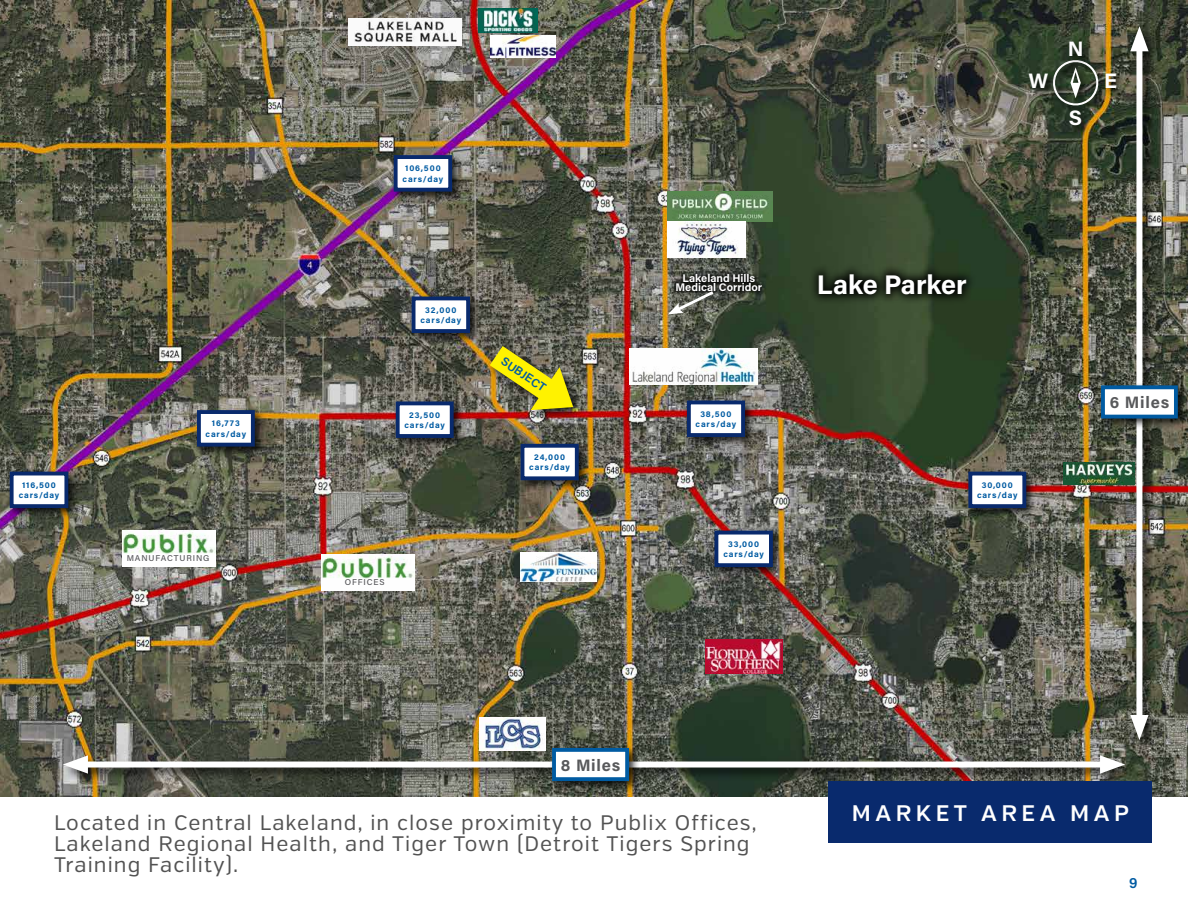
<style>
.page{position:relative;width:1188px;height:918px;background:#fff}
.page>*{position:absolute;margin:0;border:0;box-sizing:border-box;transform-origin:0 0}
.t1{font:700 27px "Acumin Pro";color:#fff}
.t2{font:600 22.5px "Verb";letter-spacing:.2em;color:#fff}
.t3{font:21px/21px "Verb";letter-spacing:.05em;color:#525252}
.t4{font:700 21px "Acumin Pro";color:#fefefe}
.t5{font:700 16.5px "Acumin Pro";letter-spacing:.05em;color:#58595b}
.t6{font:600 15px "Acumin Pro";color:#005ba2}
.t7{font:600 12px "Acumin Pro";color:#005ba2}
.t8{font:700 11.1px/8.7px "Acumin Pro";color:#fff;text-align:center}
.t9{font:700 8.55px/10.6px "Acumin Pro";letter-spacing:.1em;color:#005ba2;text-align:center}
.t10{font:500 8.4px "Acumin Pro";letter-spacing:.1em;color:#565659}
</style>
<div class="page">
<img style="left:0;top:0;width:1188px;height:796px">
<div style="left:1127px;top:24px;width:34px;height:728px;background:#000;opacity:.75"></div>
<div style="left:1136px;top:41px;width:6px;height:684px;background:#fff"></div>
<svg style="left:1130px;top:26px;width:19px;height:25px"></svg>
<svg style="left:1130px;top:715px;width:19px;height:25px"></svg>
<div style="left:1098px;top:382px;width:90px;height:47px;background:#000;opacity:.75"></div>
<div style="left:1103px;top:387px;width:73px;height:30px;background:#fff"></div>
<div style="left:1101px;top:385px;width:77px;height:34px;border:4px solid #005ba2"></div>
<div style="left:60px;top:752px;width:1077px;height:34px;background:#000;opacity:.75"></div>
<div style="left:78px;top:762px;width:1032px;height:6px;background:#fff"></div>
<svg style="left:63px;top:755px;width:25px;height:19px"></svg>
<svg style="left:1100px;top:755px;width:25px;height:19px"></svg>
<div style="left:549px;top:745px;width:91px;height:47px;background:#000;opacity:.75"></div>
<div style="left:554px;top:750px;width:73px;height:29px;background:#fff"></div>
<div style="left:552px;top:748px;width:77px;height:33px;border:4px solid #005ba2"></div>
<div style="left:828px;top:781px;width:324px;height:61px;background:#092a6d"></div>
<img style="left:1064px;top:462px;width:70px;height:23px">
<div style="left:809px;top:264px;width:167px;height:41px;background:#000;opacity:.94"></div>
<img style="left:521px;top:552px;width:75px;height:30px">
<img style="left:629px;top:349px;width:129px;height:36px">
<img style="left:122px;top:531px;width:94px;height:36px">
<img style="left:321px;top:555px;width:94px;height:36px">
<div style="left:6px;top:468px;width:73px;height:51px;background:#000;opacity:.75"></div>
<div style="left:12px;top:474px;width:54px;height:32px;background:#fff"></div>
<div style="left:10px;top:472px;width:58px;height:36px;border:4px solid #092a6d"></div>
<div style="left:517px;top:441px;width:73px;height:51px;background:#000;opacity:.75"></div>
<div style="left:523px;top:446px;width:54px;height:32px;background:#fff"></div>
<div style="left:521px;top:444px;width:58px;height:36px;border:4px solid #092a6d"></div>
<div style="left:393px;top:398px;width:72px;height:51px;background:#000;opacity:.75"></div>
<div style="left:398px;top:403px;width:54px;height:33px;background:#fff"></div>
<div style="left:396px;top:401px;width:58px;height:37px;border:4px solid #092a6d"></div>
<div style="left:194px;top:407px;width:72px;height:51px;background:#000;opacity:.75"></div>
<div style="left:199px;top:412px;width:54px;height:33px;background:#fff"></div>
<div style="left:197px;top:410px;width:58px;height:37px;border:4px solid #092a6d"></div>
<div style="left:711px;top:527px;width:73px;height:51px;background:#000;opacity:.75"></div>
<div style="left:716px;top:533px;width:55px;height:32px;background:#fff"></div>
<div style="left:715px;top:531px;width:58px;height:36px;border:4px solid #092a6d"></div>
<div style="left:684px;top:397px;width:72px;height:51px;background:#000;opacity:.75"></div>
<div style="left:689px;top:402px;width:54px;height:33px;background:#fff"></div>
<div style="left:687px;top:401px;width:58px;height:36px;border:4px solid #092a6d"></div>
<div style="left:965px;top:468px;width:72px;height:51px;background:#000;opacity:.75"></div>
<div style="left:970px;top:474px;width:54px;height:32px;background:#fff"></div>
<div style="left:968px;top:472px;width:58px;height:36px;border:4px solid #092a6d"></div>
<div style="left:408px;top:293px;width:73px;height:51px;background:#000;opacity:.75"></div>
<div style="left:414px;top:298px;width:54px;height:33px;background:#fff"></div>
<div style="left:412px;top:297px;width:58px;height:36px;border:4px solid #092a6d"></div>
<div style="left:486px;top:342px;width:99px;height:81px;background:#000;opacity:.75"></div>
<img style="left:487px;top:343px;width:89px;height:70px">
<div style="left:1051px;top:58px;width:56px;height:56px;background:#000;opacity:.75"></div>
<svg style="left:1051px;top:58px;width:50px;height:50px;background:#4d5749"></svg>
<div style="left:1068px;top:39px;width:23px;height:26px;background:#000;opacity:.75"></div>
<div style="left:1068px;top:109px;width:22px;height:25px;background:#000;opacity:.75"></div>
<div style="left:1105px;top:71px;width:21px;height:27px;background:#000;opacity:.75"></div>
<div style="left:1027px;top:72px;width:30px;height:25px;background:#000;opacity:.75"></div>
<div style="left:390px;top:152px;width:73px;height:51px;background:#000;opacity:.75"></div>
<div style="left:396px;top:157px;width:54px;height:33px;background:#fff"></div>
<div style="left:394px;top:155px;width:58px;height:37px;border:4px solid #092a6d"></div>
<img style="left:705px;top:640px;width:77px;height:34px">
<img style="left:349px;top:18px;width:112px;height:28px">
<img style="left:478px;top:8px;width:60px;height:24px">
<img style="left:491px;top:36px;width:64px;height:21px">
<img style="left:668px;top:192px;width:104px;height:30px">
<img style="left:668px;top:222px;width:77px;height:35px">
<div style="left:672px;top:271px;width:94px;height:24px;background:#000;opacity:.94"></div>
<svg style="left:668px;top:289px;width:49px;height:25px"></svg>
<img style="left:480px;top:717px;width:65px;height:33px">
<p class="t9" style="left:19px;top:479px;width:42px">116,500 cars/day</p>
<p class="t9" style="left:403px;top:162px;width:42px">106,500 cars/day</p>
<p class="t9" style="left:421px;top:304px;width:42px">32,000 cars/day</p>
<p class="t9" style="left:409px;top:409px;width:32px">23,500</p>
<p class="t9" style="left:212px;top:417px;width:29px">16,773</p>
<p class="t9" style="left:404px;top:419px;width:42px">cars/day</p>
<p class="t9" style="left:206px;top:428px;width:42px">cars/day</p>
<p class="t10" style="left:127px;top:552px;width:84px">MANUFACTURING</p>
<p class="t10" style="left:345px;top:577px;width:41px">OFFICES</p>
<p class="t7" style="left:507px;top:353px;width:53px;rotate:34deg">SUBJECT</p>
<p class="t9" style="left:529px;top:451px;width:42px">24,000 cars/day</p>
<p class="t4" style="left:1068px;top:33px;width:17px">N</p>
<p class="t4" style="left:1029px;top:66px;width:21px">W</p>
<p class="t4" style="left:1104px;top:66px;width:14px">E</p>
<p class="t4" style="left:1069px;top:103px;width:15px">S</p>
<p class="t8" style="left:676px;top:274px;width:88px">Lakeland Hills<br>Medical Corridor</p>
<p class="t9" style="left:696px;top:408px;width:42px">38,500 cars/day</p>
<p class="t9" style="left:723px;top:538px;width:42px">33,000 cars/day</p>
<p class="t1" style="left:817px;top:266px;width:151px">Lake Parker</p>
<p class="t9" style="left:977px;top:479px;width:42px">30,000 cars/day</p>
<p class="t5" style="left:1110px;top:391px;width:61px">6 Miles</p>
<p class="t5" style="left:561px;top:753px;width:61px">8 Miles</p>
<p class="t3" style="left:54px;top:813px;width:704px">Located in Central Lakeland, in close proximity to Publix Offices,<br>Lakeland Regional Health, and Tiger Town (Detroit Tigers Spring<br>Training Facility).</p>
<p class="t2" style="left:852px;top:799px;width:278px">MARKET AREA MAP</p>
<p class="t6" style="left:1129px;top:872px;width:10px">9</p>
</div>
